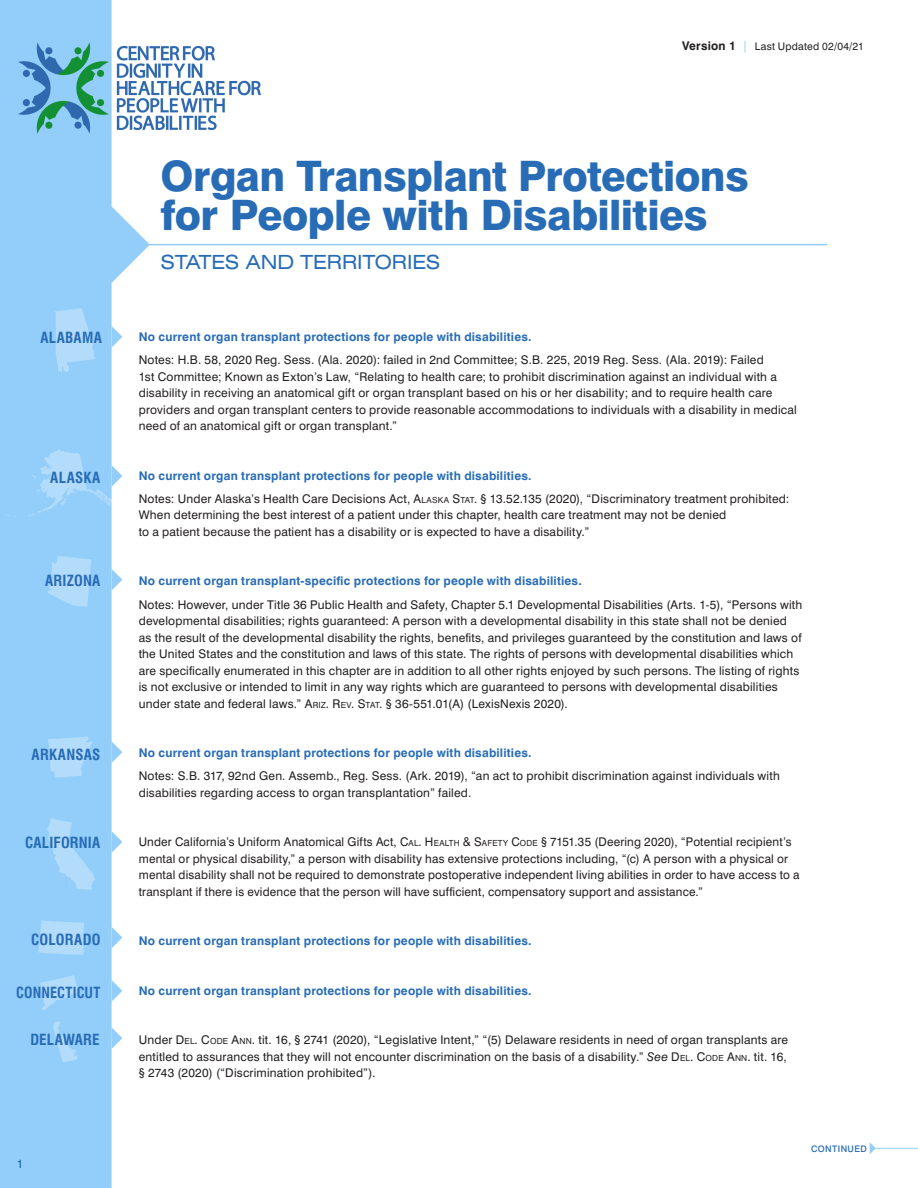
<style>
.page{position:relative;width:918px;height:1188px;background:#fff}
.page>*{position:absolute;margin:0;border:0;box-sizing:border-box;transform-origin:0 0}
.t1{font:800 42px/39px "Swiss 721 BT";letter-spacing:-.015em;color:#286cb6}
.t2{font:expanded 19.5px "Swiss 721 BT";letter-spacing:-.01em;color:#286cb6}
.t3{font:700 condensed 15px "Swiss 721 BT";letter-spacing:.01em;color:#286cb6}
.t4{font:700 condensed 15px "Swiss 721 BT";letter-spacing:.01em;color:#286cb6;scale:.96 1}
.t5{font:12px/16.5px "Swiss 721 BT";letter-spacing:.015em;color:#231f20}
.t6{font:700 12px "Swiss 721 BT";letter-spacing:.015em;color:#286cb6}
.t7{font:500 12px "Swiss 721 BT";color:#286cb6}
.t8{font:10.5px "Swiss 721 BT";letter-spacing:.025em;color:#231f20}
.t9{font:500 9px "Swiss 721 BT";letter-spacing:.045em;color:#286cb6}
.s1{font-weight:700;font-size:12px}
.s2{font-size:12px;color:#93cefa}
.s3{font-style:inherit}
.s4{font-size:8.4px}
.s5{font-style:italic}
</style>
<div class="page">
<svg style="left:0;top:0;width:150px;height:1188px;fill:#93cefa"></svg>
<hr style="left:149px;top:244px;width:678px;height:1px;background:#93cefa">
<svg style="left:54px;top:308px;width:41px;height:65px;background:#a8d7fa"></svg>
<hr style="left:874px;top:1148px;width:44px;height:1px;background:#93cefa">
<svg style="left:870px;top:1142px;width:6px;height:12px"></svg>
<svg style="left:112px;top:326px;width:10px;height:22px"></svg>
<svg style="left:112px;top:569px;width:10px;height:21px"></svg>
<img style="left:9px;top:32px;width:252px;height:112px">
<svg style="left:0;top:449px;width:122px;height:68px;background:#a1d4fa"></svg>
<svg style="left:47px;top:556px;width:44px;height:51px;background:#abd8fa"></svg>
<svg style="left:48px;top:737px;width:45px;height:41px;background:#aad8fa"></svg>
<svg style="left:112px;top:741px;width:10px;height:22px"></svg>
<svg style="left:112px;top:831px;width:10px;height:22px"></svg>
<svg style="left:112px;top:927px;width:10px;height:21px"></svg>
<svg style="left:112px;top:980px;width:10px;height:22px"></svg>
<svg style="left:112px;top:1027px;width:10px;height:22px"></svg>
<svg style="left:47px;top:818px;width:48px;height:72px;background:#a1d4fa"></svg>
<svg style="left:39px;top:920px;width:45px;height:35px;background:#afdafa"></svg>
<svg style="left:40px;top:975px;width:38px;height:36px"></svg>
<svg style="left:53px;top:1022px;width:25px;height:41px"></svg>
<p class="t8" style="left:682px;top:40px;width:183px"><span class="s1">Version 1</span> <span class="s2">|</span> Last Updated 02/04/21</p>
<p class="t3" style="left:40px;top:329px;width:63px">ALABAMA</p>
<p class="t3" style="left:50px;top:468px;width:52px">ALASKA</p>
<p class="t3" style="left:45px;top:571px;width:57px">ARIZONA</p>
<p class="t3" style="left:32px;top:745px;width:70px">ARKANSAS</p>
<p class="t3" style="left:25px;top:833px;width:77px">CALIFORNIA</p>
<p class="t3" style="left:31px;top:931px;width:71px">COLORADO</p>
<p class="t4" style="left:16px;top:984px;width:89px">CONNECTICUT</p>
<p class="t3" style="left:30px;top:1031px;width:71px">DELAWARE</p>
<p class="t7" style="left:17px;top:1157px;width:8px">1</p>
<p class="t1" style="left:161px;top:157px;width:590px">Organ Transplant Protections for People with Disabilities</p>
<p class="t2" style="left:161px;top:251px;width:281px">STATES AND TERRITORIES</p>
<p class="t6" style="left:139px;top:329px;width:394px">No current organ transplant protections for people with disabilities.</p>
<p class="t5" style="left:139px;top:352px;width:660px">Notes: H.B. 58, 2020 Reg. Sess. (Ala. 2020): failed in 2nd Committee; S.B. 225, 2019 Reg. Sess. (Ala. 2019): Failed<br>1st Committee; Known as Exton’s Law, “Relating to health care; to prohibit discrimination against an individual with a disability in receiving an anatomical gift or organ transplant based on his or her disability; and to require health care providers and organ transplant centers to provide reasonable accommodations to individuals with a disability in medical need of an anatomical gift or organ transplant.”</p>
<p class="t6" style="left:139px;top:468px;width:394px">No current organ transplant protections for people with disabilities.</p>
<p class="t5" style="left:139px;top:490px;width:652px">Notes: Under Alaska’s Health Care Decisions Act, <span class="s3">A</span><span class="s4">LASKA</span> <span class="s3">S</span><span class="s4">TAT</span>. § 13.52.135 (2020), “Discriminatory treatment prohibited:<br>When determining the best interest of a patient under this chapter, health care treatment may not be denied<br>to a patient because the patient has a disability or is expected to have a disability.”</p>
<p class="t6" style="left:139px;top:574px;width:445px">No current organ transplant-specific protections for people with disabilities.</p>
<p class="t5" style="left:139px;top:596px;width:665px">Notes: However, under Title 36 Public Health and Safety, Chapter 5.1 Developmental Disabilities (Arts. 1-5), “Persons with developmental disabilities; rights guaranteed: A person with a developmental disability in this state shall not be denied as the result of the developmental disability the rights, benefits, and privileges guaranteed by the constitution and laws of the United States and the constitution and laws of this state. The rights of persons with developmental disabilities which are specifically enumerated in this chapter are in addition to all other rights enjoyed by such persons. The listing of rights is not exclusive or intended to limit in any way rights which are guaranteed to persons with developmental disabilities under state and federal laws.” <span class="s3">A</span><span class="s4">RIZ</span><span class="s3">. R</span> <span class="s4">EV</span><span class="s3">. S</span><span class="s4">TAT</span>. § 36-551.01(A) (LexisNexis 2020).</p>
<p class="t6" style="left:139px;top:746px;width:394px">No current organ transplant protections for people with disabilities.</p>
<p class="t5" style="left:139px;top:768px;width:643px">Notes: S.B. 317, 92nd Gen. Assemb., Reg. Sess. (Ark. 2019), “an act to prohibit discrimination against individuals with disabilities regarding access to organ transplantation” failed.</p>
<p class="t5" style="left:139px;top:834px;width:662px">Under California’s Uniform Anatomical Gifts Act, <span class="s3">C</span><span class="s4">AL</span><span class="s3">. H</span><span class="s4">EALTH</span> <span class="s3">&amp; S</span><span class="s4">AFETY</span> <span class="s3">C</span><span class="s4">ODE</span> § 7151.35 (Deering 2020), “Potential recipient’s mental or physical disability,” a person with disability has extensive protections including, “(c) A person with a physical or mental disability shall not be required to demonstrate postoperative independent living abilities in order to have access to a transplant if there is evidence that the person will have sufficient, compensatory support and assistance.”</p>
<p class="t6" style="left:139px;top:934px;width:394px">No current organ transplant protections for people with disabilities.</p>
<p class="t6" style="left:139px;top:983px;width:394px">No current organ transplant protections for people with disabilities.</p>
<p class="t5" style="left:139px;top:1032px;width:651px;text-align:justify">Under <span class="s3">D</span> <span class="s4">EL</span><span class="s3">. C</span><span class="s4">ODE</span> <span class="s3">A</span><span class="s4">NN</span>. tit. 16, § 2741 (2020), “Legislative Intent,” “(5) Delaware residents in need of organ transplants are entitled to assurances that they will not encounter discrimination on the basis of a disability.” <span class="s5">See</span> <span class="s3">D</span> <span class="s4">EL</span><span class="s3">. C</span><span class="s4">ODE</span> <span class="s3">A</span><span class="s4">NN</span>. tit. 16, § 2743 (2020) (“Discrimination prohibited”).</p>
<p class="t9" style="left:811px;top:1143px;width:57px">CONTINUED</p>
</div>
